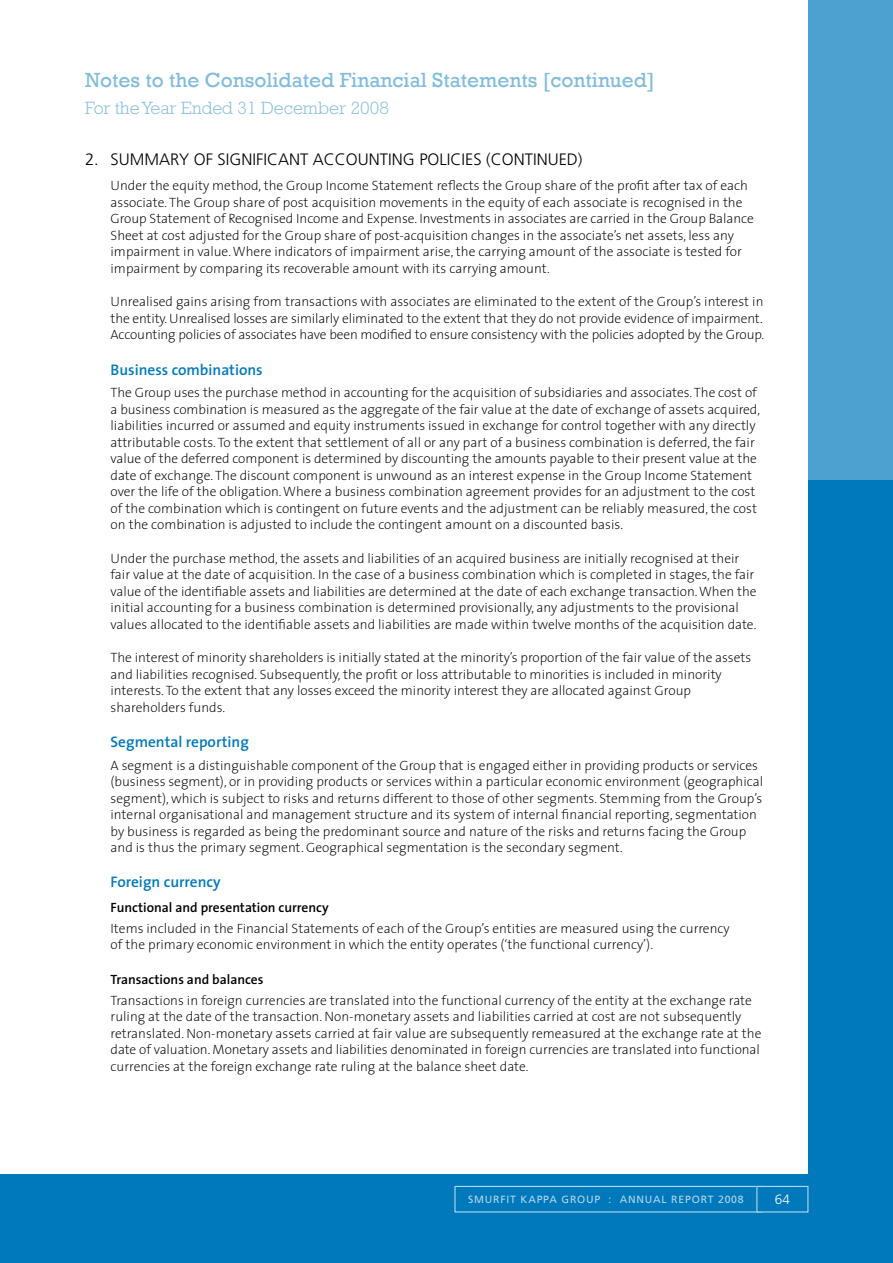
<style>
.page{position:relative;width:893px;height:1263px;background:#4da1d0}
.page>*{position:absolute;margin:0;border:0;box-sizing:border-box;transform-origin:0 0}
.t1{font:21px "Rockwell";color:#80bcde}
.t2{font:300 18px "Rockwell";color:#80bcde}
.t3{font:300 16.5px "Frutiger LT Std";color:#000}
.t4{font:600 15.3px "The Sans";color:#0079bc}
.t5{font:200 13.5px/16.5px "The Sans";color:#000}
.t6{font:300 13.5px "Frutiger LT Std";color:#fff}
.t7{font:10.5px "Frutiger LT Std";letter-spacing:.075em;color:#b3d7eb}
.s1{font-weight:600}
</style>
<div class="page">
<div style="left:0;top:480px;width:893px;height:783px;background:#0079bc"></div>
<div style="left:0;top:0;width:808px;height:1174px;background:#fff"></div>
<div style="left:454px;top:1186px;width:308px;height:26px;border:1px solid #b3d7eb"></div>
<div style="left:757px;top:1186px;width:51px;height:26px;background:#0079bc"></div>
<div style="left:756px;top:1186px;width:52px;height:26px;border:1px solid #b3d7eb"></div>
<p class="t1" style="left:85px;top:68px;width:571px">Notes to the Consolidated Financial Statements [continued]</p>
<p class="t2" style="left:85px;top:97px;width:305px">For the Year Ended 31 December 2008</p>
<p class="t3" style="left:85px;top:150px;width:47px">2. SUMMARY</p>
<p class="t3" style="left:194px;top:150px;width:33px">OF SIGNIFICANT</p>
<p class="t3" style="left:313px;top:150px;width:12px">ACCOUNTING</p>
<p class="t3" style="left:419px;top:150px;width:9px">POLICIES</p>
<p class="t3" style="left:486px;top:150px;width:16px">(CONTINUED</p>
<p class="t3" style="left:578px;top:150px;width:6px">)</p>
<p class="t5" style="left:111px;top:177px;width:645px">Under the equity method, the Group Income Statement reflects the Group share of the profit after tax of each associate. The Group share of post acquisition movements in the equity of each associate is recognised in the Group Statement of Recognised Income and Expense. Investments in associates are carried in the Group Balance Sheet at cost adjusted for the Group share of post-acquisition changes in the associate’s net assets, less any impairment in value. Where indicators of impairment arise, the carrying amount of the associate is tested for impairment by comparing its recoverable amount with its carrying amount.</p>
<p class="t5" style="left:111px;top:293px;width:655px;text-align:justify">Unrealised gains arising from transactions with associates are eliminated to the extent of the Group’s interest in the entity. Unrealised losses are similarly eliminated to the extent that they do not provide evidence of impairment.<br>Accounting policies of associates have been modified to ensure consistency with the policies adopted by the Group.</p>
<p class="t4" style="left:111px;top:357px;width:154px">Business combinations</p>
<p class="t5" style="left:111px;top:384px;width:651px">The Group uses the purchase method in accounting for the acquisition of subsidiaries and associates. The cost of a business combination is measured as the aggregate of the fair value at the date of exchange of assets acquired, liabilities incurred or assumed and equity instruments issued in exchange for control together with any directly attributable costs. To the extent that settlement of all or any part of a business combination is deferred, the fair value of the deferred component is determined by discounting the amounts payable to their present value at the date of exchange. The discount component is unwound as an interest expense in the Group Income Statement over the life of the obligation. Where a business combination agreement provides for an adjustment to the cost of the combination which is contingent on future events and the adjustment can be reliably measured, the cost on the combination is adjusted to include the contingent amount on a discounted basis.</p>
<p class="t5" style="left:111px;top:550px;width:648px">Under the purchase method, the assets and liabilities of an acquired business are initially recognised at their fair value at the date of acquisition. In the case of a business combination which is completed in stages, the fair value of the identifiable assets and liabilities are determined at the date of each exchange transaction. When the initial accounting for a business combination is determined provisionally, any adjustments to the provisional values allocated to the identifiable assets and liabilities are made within twelve months of the acquisition date.</p>
<p class="t5" style="left:111px;top:649px;width:642px">The interest of minority shareholders is initially stated at the minority’s proportion of the fair value of the assets and liabilities recognised. Subsequently, the profit or loss attributable to minorities is included in minority interests. To the extent that any losses exceed the minority interest they are allocated against Group shareholders funds.</p>
<p class="t4" style="left:111px;top:729px;width:140px">Segmental reporting</p>
<p class="t5" style="left:111px;top:756px;width:654px">A segment is a distinguishable component of the Group that is engaged either in providing products or services (business segment), or in providing products or services within a particular economic environment (geographical segment), which is subject to risks and returns different to those of other segments. Stemming from the Group’s internal organisational and management structure and its system of internal financial reporting, segmentation by business is regarded as being the predominant source and nature of the risks and returns facing the Group and is thus the primary segment. Geographical segmentation is the secondary segment.</p>
<p class="t4" style="left:111px;top:869px;width:112px">Foreign currency</p>
<p class="t5" style="left:111px;top:896px;width:621px;line-height:20.7px"><span class="s1">Functional and presentation currency<br></span>Items included in the Financial Statements of each of the Group’s entities are measured using the currency</p>
<p class="t5" style="left:111px;top:936px;width:544px">of the primary economic environment in which the entity operates (‘the functional currency’).</p>
<p class="t5" style="left:111px;top:969px;width:643px;line-height:20.7px"><span class="s1">Transactions and balances<br></span>Transactions in foreign currencies are translated into the functional currency of the entity at the exchange rate</p>
<p class="t5" style="left:111px;top:1008px;width:652px">ruling at the date of the transaction. Non-monetary assets and liabilities carried at cost are not subsequently retranslated. Non-monetary assets carried at fair value are subsequently remeasured at the exchange rate at the date of valuation. Monetary assets and liabilities denominated in foreign currencies are translated into functional currencies at the foreign exchange rate ruling at the balance sheet date.</p>
<p class="t7" style="left:468px;top:1193px;width:277px">SMURFIT KAPPA GROUP : ANNUAL REPORT 2008</p>
<p class="t6" style="left:775px;top:1192px;width:17px">64</p>
</div>
